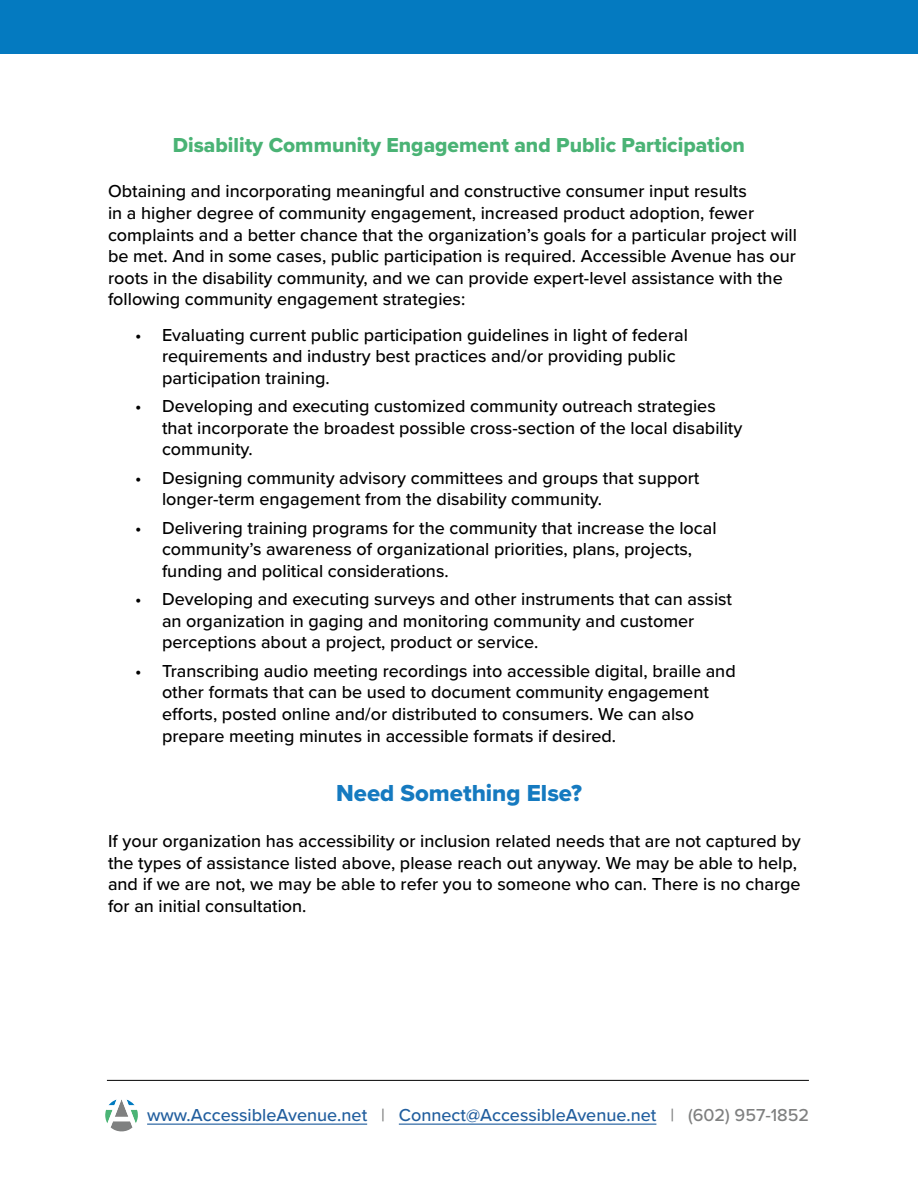
<style>
.page{position:relative;width:918px;height:1188px;background:#fff}
.page>*{position:absolute;margin:0;border:0;box-sizing:border-box;transform-origin:0 0}
.t1{font:24px "Proxima Nova Extrabld";color:#157ac0}
.t2{font:21px "Proxima Nova Extrabld";color:#4ab375}
.t3{font:500 18px/21.6px "Proxima Nova";color:#000}
.t4{font:500 18px "Proxima Nova";color:#215e9e}
.s1{color:#7f8080}
</style>
<div class="page">
<div style="left:0;top:0;width:918px;height:54px;background:#047ac0"></div>
<hr style="left:107px;top:1080px;width:702px;height:1px;background:#000">
<hr style="left:147px;top:1124px;width:220px;height:1px;background:#215e9e">
<hr style="left:399px;top:1124px;width:257px;height:1px;background:#215e9e">
<svg style="left:105px;top:1099px;width:33px;height:32px"></svg>
<p class="t2" style="left:173px;top:129px;width:574px">Disability Community Engagement and Public Participation</p>
<p class="t3" style="left:108px;top:180px;width:690px">Obtaining and incorporating meaningful and constructive consumer input results<br>in a higher degree of community engagement, increased product adoption, fewer complaints and a better chance that the organization’s goals for a particular project will be met. And in some cases, public participation is required. Accessible Avenue has our roots in the disability community, and we can provide expert-level assistance with the following community engagement strategies:</p>
<p class="t3" style="left:162px;top:323px;width:527px;text-indent:-27px">• Evaluating current public participation guidelines in light of federal requirements and industry best practices and/or providing public participation training.</p>
<p class="t3" style="left:162px;top:395px;width:582px;text-indent:-27px">• Developing and executing customized community outreach strategies that incorporate the broadest possible cross-section of the local disability community.</p>
<p class="t3" style="left:162px;top:466px;width:539px;text-indent:-27px">• Designing community advisory committees and groups that support longer-term engagement from the disability community.</p>
<p class="t3" style="left:162px;top:516px;width:556px;text-indent:-27px">• Delivering training programs for the community that increase the local community’s awareness of organizational priorities, plans, projects, funding and political considerations.</p>
<p class="t3" style="left:162px;top:588px;width:572px;text-indent:-27px">• Developing and executing surveys and other instruments that can assist an organization in gaging and monitoring community and customer perceptions about a project, product or service.</p>
<p class="t3" style="left:162px;top:659px;width:575px;text-indent:-27px">• Transcribing audio meeting recordings into accessible digital, braille and other formats that can be used to document community engagement efforts, posted online and/or distributed to consumers. We can also prepare meeting minutes in accessible formats if desired.</p>
<h1 class="t1" style="left:336px;top:775px;width:247px">Need Something Else?</h1>
<p class="t3" style="left:108px;top:830px;width:694px">If your organization has accessibility or inclusion related needs that are not captured by the types of assistance listed above, please reach out anyway. We may be able to help, and if we are not, we may be able to refer you to someone who can. There is no charge for an initial consultation.</p>
<p class="t4" style="left:147px;top:1102px;width:664px">www.AccessibleAvenue.net <span class="s1">|</span> Connect@AccessibleAvenue.net <span class="s1">| (602) 957-1852</span></p>
</div>
